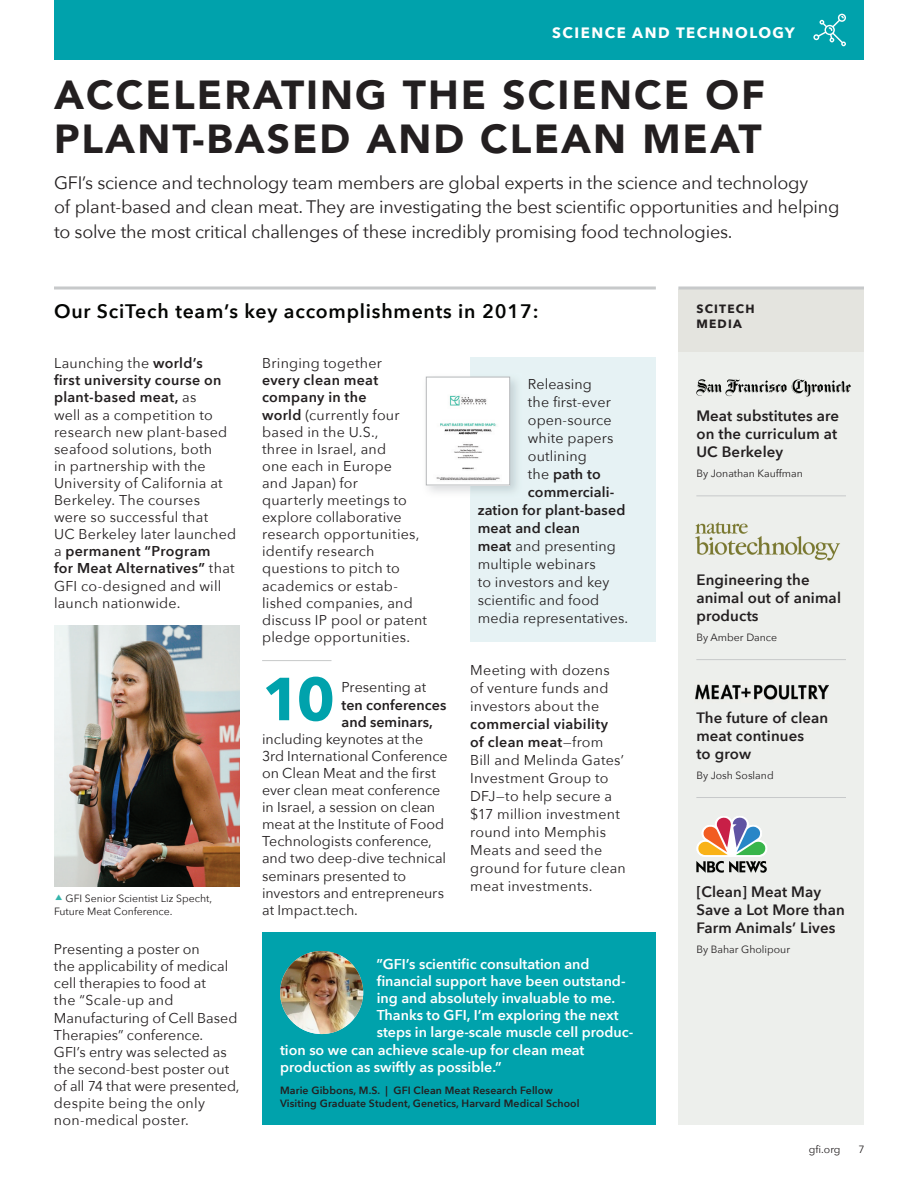
<style>
.page{position:relative;width:918px;height:1188px;background:#fff}
.page>*{position:absolute;margin:0;border:0;box-sizing:border-box;transform-origin:0 0}
.t1{font:700 60px "Avenir Next";color:#00a2ac}
.t2{font:900 40.5px/43.5px "Avenir";letter-spacing:.05em;color:#231f20}
.t3{font:600 19.5px "Avenir Next";letter-spacing:.04em;color:#040503}
.t4{font:18px/24.8px "Avenir Next";letter-spacing:-.01em;color:#231f20}
.t5{font:600 15px/18px "Avenir Next";letter-spacing:.01em;color:#231f20}
.t6{font:700 15px "Avenir Next";letter-spacing:.1em;color:#fff}
.t7{font:14.25px/17.1px "Avenir Next";letter-spacing:.015em;color:#231f20}
.t8{font:14.25px/17.1px "Avenir Next";letter-spacing:-.005em;color:#231f20}
.t9{font:600 14.25px "Avenir Next";color:#fff}
.t10{font:600 14.25px/17.1px "Avenir Next";letter-spacing:.01em;color:#231f20}
.t11{font:700 12px/15px "Avenir Next";letter-spacing:.1em;color:#231f20}
.t12{font:10.5px/12.8px "Avenir Next";color:#231f20}
.t13{font:600 10.5px/13.5px "Avenir Next";letter-spacing:.01em;color:#231f20}
.s1{font-weight:600}
.s2{font-weight:400}
</style>
<div class="page">
<div style="left:678px;top:290px;width:186px;height:835px;background:#edefec"></div>
<div style="left:678px;top:290px;width:186px;height:62px;background:#e4e4df"></div>
<div style="left:54px;top:0;width:810px;height:60px;background:#00a2ac"></div>
<div style="left:262px;top:933px;width:394px;height:192px;background:#00a2ac"></div>
<img style="left:280px;top:951px;width:83px;height:83px;border-radius:41px">
<svg style="left:813px;top:14px;width:33px;height:32px"></svg>
<div style="left:470px;top:357px;width:186px;height:284px;background:#e6f2f4"></div>
<svg style="left:54px;top:286px;width:602px;height:4px;background:#d4d6d7"></svg>
<svg style="left:678px;top:286px;width:186px;height:4px"></svg>
<hr style="left:696px;top:495px;width:150px;height:1px;background:#c7c9ca">
<hr style="left:696px;top:659px;width:150px;height:1px;background:#c7c9ca">
<hr style="left:696px;top:797px;width:150px;height:1px;background:#c7c9ca">
<img style="left:54px;top:626px;width:186px;height:261px">
<img style="left:425px;top:376px;width:92px;height:117px">
<img style="left:428px;top:379px;width:80px;height:104px">
<div style="left:426px;top:377px;width:84px;height:108px;border:1px solid #b5b7b9"></div>
<hr style="left:262px;top:660px;width:70px;height:1px;background:#c7c9ca">
<img style="left:695px;top:684px;width:134px;height:16px">
<img style="left:695px;top:522px;width:145px;height:39px">
<svg style="left:696px;top:816px;width:71px;height:57px"></svg>
<svg style="left:696px;top:379px;width:155px;height:17px"></svg>
<p class="t6" style="left:552px;top:19px;width:244px">SCIENCE AND TECHNOLOGY</p>
<h2 class="t2" style="left:54px;top:72px;width:713px">ACCELERATING THE SCIENCE OF<br>PLANT-BASED AND CLEAN MEAT</h2>
<p class="t4" style="left:54px;top:169px;width:787px">GFI’s science and technology team members are global experts in the science and technology<br>of plant-based and clean meat. They are investigating the best scientific opportunities and helping to solve the most critical challenges of these incredibly promising food technologies.</p>
<h3 class="t3" style="left:54px;top:294px;width:486px">Our SciTech team’s key accomplishments in 2017:</h3>
<p class="t11" style="left:696px;top:301px;width:60px">SCITECH<br>MEDIA</p>
<p class="t7" style="left:54px;top:354px;width:184px">Launching the <span class="s1">world’s<br>first university course on plant-based meat,</span> as<br>well as a competition to research new plant-based seafood solutions, both<br>in partnership with the<br>University of California at<br>Berkeley. The courses<br>were so successful that<br>UC Berkeley later launched a <span class="s1">permanent “Program<br>for Meat Alternatives”</span> that<br>GFI co-designed and will launch nationwide.</p>
<p class="t12" style="left:54px;top:892px;width:160px;text-indent:12px">GFI Senior Scientist Liz Specht,<br>Future Meat Conference.</p>
<p class="t7" style="left:54px;top:940px;width:187px">Presenting a poster on<br>the applicability of medical cell therapies to food at<br>the “Scale-up and<br>Manufacturing of Cell Based<br>Therapies” conference.<br>GFI’s entry was selected as the second-best poster out of all 74 that were presented, despite being the only non-medical poster.</p>
<p class="t7" style="left:262px;top:354px;width:121px">Bringing together</p>
<p class="t7" style="left:262px;top:371px;width:167px"><span class="s1">every clean meat company in the<br>world</span> (currently four based in the U.S.,<br>three in Israel, and<br>one each in Europe<br>and Japan) for<br>quarterly meetings to explore collaborative research opportunities, identify research questions to pitch to academics or estab&shy;lished companies, and discuss IP pool or patent pledge opportunities.</p>
<h1 class="t1" style="left:262px;top:647px;width:75px">10</h1>
<p class="t7" style="left:342px;top:678px;width:86px">Presenting at</p>
<p class="t10" style="left:342px;top:696px;width:106px">ten conferences and seminars,</p>
<p class="t8" style="left:262px;top:730px;width:187px">including keynotes at the<br>3rd International Conference on Clean Meat and the first ever clean meat conference in Israel, a session on clean meat at the Institute of Food<br>Technologists conference, and two deep-dive technical seminars presented to investors and entrepreneurs at Impact.tech.</p>
<p class="t7" style="left:528px;top:375px;width:66px">Releasing</p>
<p class="t7" style="left:528px;top:393px;width:84px">the first-ever</p>
<p class="t7" style="left:528px;top:411px;width:85px">open-source</p>
<p class="t7" style="left:528px;top:429px;width:87px">white papers</p>
<p class="t7" style="left:528px;top:447px;width:60px">outlining</p>
<p class="t10" style="left:528px;top:466px;width:74px"><span class="s2">the</span> path to</p>
<p class="t10" style="left:528px;top:484px;width:88px">commerciali-</p>
<p class="t10" style="left:478px;top:502px;width:149px">zation for plant-based</p>
<p class="t10" style="left:478px;top:520px;width:104px">meat and clean</p>
<p class="t7" style="left:478px;top:537px;width:140px"><span class="s1">meat</span> and presenting</p>
<p class="t7" style="left:478px;top:555px;width:119px">multiple webinars</p>
<p class="t7" style="left:478px;top:573px;width:133px">to investors and key</p>
<p class="t7" style="left:478px;top:591px;width:123px">scientific and food</p>
<p class="t7" style="left:478px;top:609px;width:152px">media representatives.</p>
<p class="t7" style="left:470px;top:660px;width:141px;line-height:18px;text-align:justify">Meeting with dozens of venture funds and investors about the</p>
<p class="t7" style="left:470px;top:714px;width:157px;line-height:18px"><span class="s1">commercial viability<br>of clean meat</span>—from<br>Bill and Melinda Gates’<br>Investment Group to<br>DFJ—to help secure a $17 million investment round into Memphis<br>Meats and seed the ground for future clean meat investments.</p>
<p class="t9" style="left:376px;top:952px;width:215px">”GFI’s scientific consultation and</p>
<p class="t9" style="left:377px;top:969px;width:250px">financial support have been outstand-</p>
<p class="t9" style="left:377px;top:986px;width:240px">ing and absolutely invaluable to me.</p>
<p class="t9" style="left:377px;top:1003px;width:243px">Thanks to GFI, I’m exploring the next</p>
<p class="t9" style="left:377px;top:1020px;width:258px">steps in large-scale muscle cell produc-</p>
<p class="t9" style="left:280px;top:1037px;width:306px">tion so we can achieve scale-up for clean meat</p>
<p class="t9" style="left:280px;top:1055px;width:223px">production as swiftly as possible.”</p>
<p class="t13" style="left:280px;top:1083px;width:301px">Marie Gibbons, M.S. | GFI Clean Meat Research Fellow<br>Visiting Graduate Student, Genetics, Harvard Medical School</p>
<p class="t5" style="left:696px;top:407px;width:144px">Meat substitutes are on the curriculum at<br>UC Berkeley</p>
<p class="t12" style="left:696px;top:467px;width:108px">By Jonathan Kauffman</p>
<p class="t5" style="left:696px;top:570px;width:146px">Engineering the animal out of animal products</p>
<p class="t12" style="left:696px;top:631px;width:82px">By Amber Dance</p>
<p class="t5" style="left:696px;top:708px;width:134px">The future of clean meat continues<br>to grow</p>
<p class="t12" style="left:696px;top:769px;width:79px">By Josh Sosland</p>
<p class="t5" style="left:696px;top:882px;width:150px">[Clean] Meat May<br>Save a Lot More than<br>Farm Animals’ Lives</p>
<p class="t12" style="left:696px;top:943px;width:95px">By Bahar Gholipour</p>
<p class="t12" style="left:809px;top:1142px;width:33px">gfi.org</p>
<p class="t12" style="left:858px;top:1142px;width:8px">7</p>
</div>
